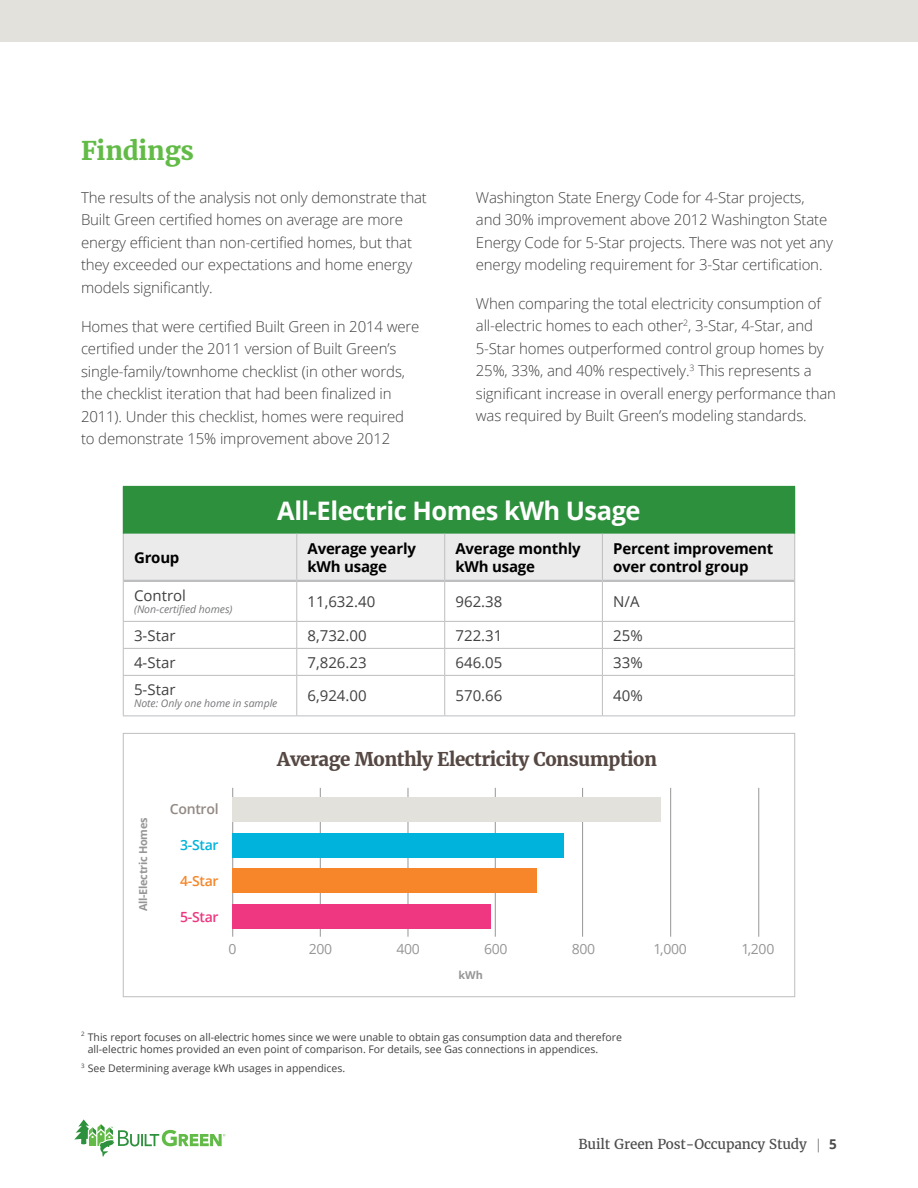
<style>
.page{position:relative;width:918px;height:1188px;background:#fff}
.page>*{position:absolute;margin:0;border:0;box-sizing:border-box;transform-origin:0 0}
.t1{font:700 25.5px "Open Sans";letter-spacing:-.02em;color:#fff}
.t2{font:700 25.5px "Merriweather";letter-spacing:-.01em;color:#62bb46}
.t3{font:700 18.75px "Merriweather";letter-spacing:-.025em;color:#554742}
.t4{font:300 15px/22.5px "Open Sans";letter-spacing:-.01em;color:#414042}
.t5{font:15px "Open Sans";color:#414042}
.t6{font:700 15px/18px "Open Sans";letter-spacing:-.015em;color:#000}
.t7{font:14.1px "Open Sans";letter-spacing:-.025em;color:#969696}
.t8{font:600 14.1px "Open Sans";letter-spacing:-.02em;color:#928884}
.t9{font:600 14.1px "Open Sans";color:#00b3dc}
.t10{font:600 14.1px "Open Sans";color:#f68629}
.t11{font:600 14.1px "Open Sans";color:#ee3780}
.t12{font:13.5px "Merriweather";letter-spacing:-.01em;color:#4d4d4f}
.t13{font:700 10.95px "Open Sans";letter-spacing:-.025em;color:#969696}
.t14{font:10.5px/12.6px "Open Sans";color:#414042}
.t15{font:italic 10.5px "Open Sans";letter-spacing:-.005em;color:#77787b}
.s1{font-family:"Open Sans";font-weight:300}
.s2{font-family:"Open Sans";font-weight:700}
</style>
<div class="page">
<div style="left:0;top:0;width:918px;height:42px;background:#e3e1dc"></div>
<div style="left:123px;top:486px;width:672px;height:48px;background:#2d903c"></div>
<div style="left:124px;top:534px;width:670px;height:46px;background:#ebebec"></div>
<svg style="left:124px;top:622px;width:670px;height:94px"></svg>
<hr style="left:123px;top:534px;width:1px;height:47px;background:#bcbec0">
<hr style="left:794px;top:534px;width:1px;height:47px;background:#bcbec0">
<hr style="left:123px;top:581px;width:1px;height:40px;background:#bcbec0">
<hr style="left:296px;top:582px;width:1px;height:39px;background:#bcbec0">
<hr style="left:444px;top:582px;width:1px;height:39px;background:#bcbec0">
<hr style="left:602px;top:582px;width:1px;height:39px;background:#bcbec0">
<hr style="left:794px;top:581px;width:1px;height:40px;background:#bcbec0">
<hr style="left:123px;top:621px;width:174px;height:1px;background:#bcbec0">
<hr style="left:297px;top:621px;width:148px;height:1px;background:#bcbec0">
<hr style="left:445px;top:621px;width:157px;height:1px;background:#bcbec0">
<hr style="left:602px;top:621px;width:193px;height:1px;background:#bcbec0">
<hr style="left:123px;top:648px;width:174px;height:1px;background:#bcbec0">
<svg style="left:123px;top:622px;width:1px;height:53px"></svg>
<hr style="left:297px;top:648px;width:148px;height:1px;background:#bcbec0">
<svg style="left:296px;top:622px;width:1px;height:53px"></svg>
<hr style="left:445px;top:648px;width:157px;height:1px;background:#bcbec0">
<svg style="left:444px;top:622px;width:1px;height:53px"></svg>
<hr style="left:602px;top:648px;width:193px;height:1px;background:#bcbec0">
<svg style="left:602px;top:622px;width:1px;height:53px"></svg>
<svg style="left:794px;top:622px;width:1px;height:53px"></svg>
<hr style="left:123px;top:675px;width:174px;height:1px;background:#bcbec0">
<hr style="left:123px;top:676px;width:1px;height:40px;background:#bcbec0">
<hr style="left:297px;top:675px;width:148px;height:1px;background:#bcbec0">
<hr style="left:296px;top:676px;width:1px;height:40px;background:#bcbec0">
<hr style="left:445px;top:675px;width:157px;height:1px;background:#bcbec0">
<hr style="left:444px;top:676px;width:1px;height:40px;background:#bcbec0">
<hr style="left:602px;top:675px;width:193px;height:1px;background:#bcbec0">
<hr style="left:602px;top:676px;width:1px;height:40px;background:#bcbec0">
<hr style="left:794px;top:676px;width:1px;height:40px;background:#bcbec0">
<hr style="left:123px;top:716px;width:174px;height:1px;background:#bcbec0">
<hr style="left:297px;top:716px;width:148px;height:1px;background:#bcbec0">
<hr style="left:445px;top:716px;width:157px;height:1px;background:#bcbec0">
<hr style="left:602px;top:716px;width:193px;height:1px;background:#bcbec0">
<hr style="left:296px;top:534px;width:1px;height:46px;background:#bcbec0">
<hr style="left:444px;top:534px;width:1px;height:46px;background:#bcbec0">
<hr style="left:602px;top:534px;width:1px;height:46px;background:#bcbec0">
<hr style="left:124px;top:580px;width:173px;height:2px;background:#bcbec0">
<hr style="left:297px;top:580px;width:148px;height:2px;background:#bcbec0">
<hr style="left:445px;top:580px;width:157px;height:2px;background:#bcbec0">
<hr style="left:602px;top:580px;width:192px;height:2px;background:#bcbec0">
<hr style="left:232px;top:788px;width:1px;height:149px;background:#969696">
<hr style="left:320px;top:788px;width:1px;height:149px;background:#969696">
<hr style="left:408px;top:788px;width:1px;height:149px;background:#969696">
<hr style="left:495px;top:788px;width:1px;height:149px;background:#969696">
<hr style="left:582px;top:788px;width:1px;height:149px;background:#969696">
<hr style="left:670px;top:788px;width:1px;height:149px;background:#969696">
<hr style="left:758px;top:788px;width:1px;height:149px;background:#969696">
<div style="left:232px;top:797px;width:429px;height:25px;background:#e3e1dc"></div>
<div style="left:232px;top:833px;width:332px;height:24px;background:#00b3dc"></div>
<div style="left:232px;top:869px;width:305px;height:24px;background:#f68629"></div>
<div style="left:232px;top:904px;width:259px;height:25px;background:#ee3780"></div>
<div style="left:123px;top:733px;width:672px;height:264px;border:1px solid #bcbec0"></div>
<svg style="left:74px;top:1119px;width:151px;height:38px"></svg>
<h1 class="t2" style="left:81px;top:134px;width:114px">Findings</h1>
<p class="t4" style="left:81px;top:186px;width:347px">The results of the analysis not only demonstrate that Built Green certified homes on average are more energy efficient than non-certified homes, but that they exceeded our expectations and home energy models significantly.</p>
<p class="t4" style="left:81px;top:314px;width:340px">Homes that were certified Built Green in 2014 were certified under the 2011 version of Built Green’s single-family/townhome checklist (in other words, the checklist iteration that had been finalized in 2011). Under this checklist, homes were required to demonstrate 15% improvement above 2012</p>
<p class="t4" style="left:476px;top:185px;width:359px">Washington State Energy Code for 4-Star projects, and 30% improvement above 2012 Washington State Energy Code for 5-Star projects. There was not yet any energy modeling requirement for 3-Star certification.</p>
<p class="t4" style="left:476px;top:292px;width:362px">When comparing the total electricity consumption of all-electric homes to each other<sup>2</sup>, 3-Star, 4-Star, and 5-Star homes outperformed control group homes by 25%, 33%, and 40% respectively.<sup>3</sup> This represents a significant increase in overall energy performance than was required by Built Green’s modeling standards.</p>
<h1 class="t1" style="left:277px;top:492px;width:365px">All-Electric Homes kWh Usage</h1>
<p class="t6" style="left:134px;top:548px;width:47px">Group</p>
<p class="t6" style="left:308px;top:539px;width:110px">Average yearly kWh usage</p>
<p class="t6" style="left:456px;top:539px;width:127px">Average monthly kWh usage</p>
<p class="t6" style="left:613px;top:539px;width:162px">Percent improvement over control group</p>
<p class="t5" style="left:134px;top:586px;width:54px">Control</p>
<p class="t15" style="left:134px;top:602px;width:100px">(Non-certified homes)</p>
<p class="t5" style="left:308px;top:592px;width:69px">11,632.40</p>
<p class="t5" style="left:456px;top:592px;width:48px">962.38</p>
<p class="t5" style="left:613px;top:592px;width:28px">N/A</p>
<p class="t5" style="left:134px;top:625px;width:43px">3-Star</p>
<p class="t5" style="left:308px;top:625px;width:61px">8,732.00</p>
<p class="t5" style="left:456px;top:625px;width:48px">722.31</p>
<p class="t5" style="left:613px;top:625px;width:31px">25%</p>
<p class="t5" style="left:134px;top:652px;width:43px">4-Star</p>
<p class="t5" style="left:308px;top:652px;width:61px">7,826.23</p>
<p class="t5" style="left:456px;top:652px;width:48px">646.05</p>
<p class="t5" style="left:613px;top:652px;width:31px">33%</p>
<p class="t5" style="left:134px;top:680px;width:43px">5-Star</p>
<p class="t15" style="left:134px;top:696px;width:145px">Note: Only one home in sample</p>
<p class="t5" style="left:308px;top:686px;width:61px">6,924.00</p>
<p class="t5" style="left:456px;top:686px;width:48px">570.66</p>
<p class="t5" style="left:613px;top:686px;width:31px">40%</p>
<p class="t13" style="left:135px;top:911px;width:95px;rotate:-90deg">All-Electric Homes</p>
<p class="t3" style="left:277px;top:746px;width:381px">Average Monthly Electricity Consumption</p>
<p class="t8" style="left:170px;top:799px;width:50px">Control</p>
<p class="t9" style="left:180px;top:835px;width:40px">3-Star</p>
<p class="t10" style="left:180px;top:871px;width:40px">4-Star</p>
<p class="t11" style="left:180px;top:907px;width:40px">5-Star</p>
<p class="t7" style="left:228px;top:939px;width:10px">0</p>
<p class="t7" style="left:309px;top:939px;width:25px">200</p>
<p class="t7" style="left:396px;top:939px;width:25px">400</p>
<p class="t7" style="left:484px;top:939px;width:25px">600</p>
<p class="t7" style="left:572px;top:939px;width:25px">800</p>
<p class="t7" style="left:653px;top:939px;width:35px">1,000</p>
<p class="t7" style="left:741px;top:939px;width:35px">1,200</p>
<p class="t13" style="left:458px;top:967px;width:26px">kWh</p>
<p class="t14" style="left:88px;top:1030px;width:536px;text-indent:-7px"><sup>2</sup> This report focuses on all-electric homes since we were unable to obtain gas consumption data and therefore all-electric homes provided an even point of comparison. For details, see Gas connections in appendices.</p>
<p class="t14" style="left:81px;top:1062px;width:266px"><sup>3</sup> See Determining average kWh usages in appendices.</p>
<p class="t12" style="left:579px;top:1135px;width:260px">Built Green Post-Occupancy Study <span class="s1">|</span> <span class="s2">5</span></p>
</div>
